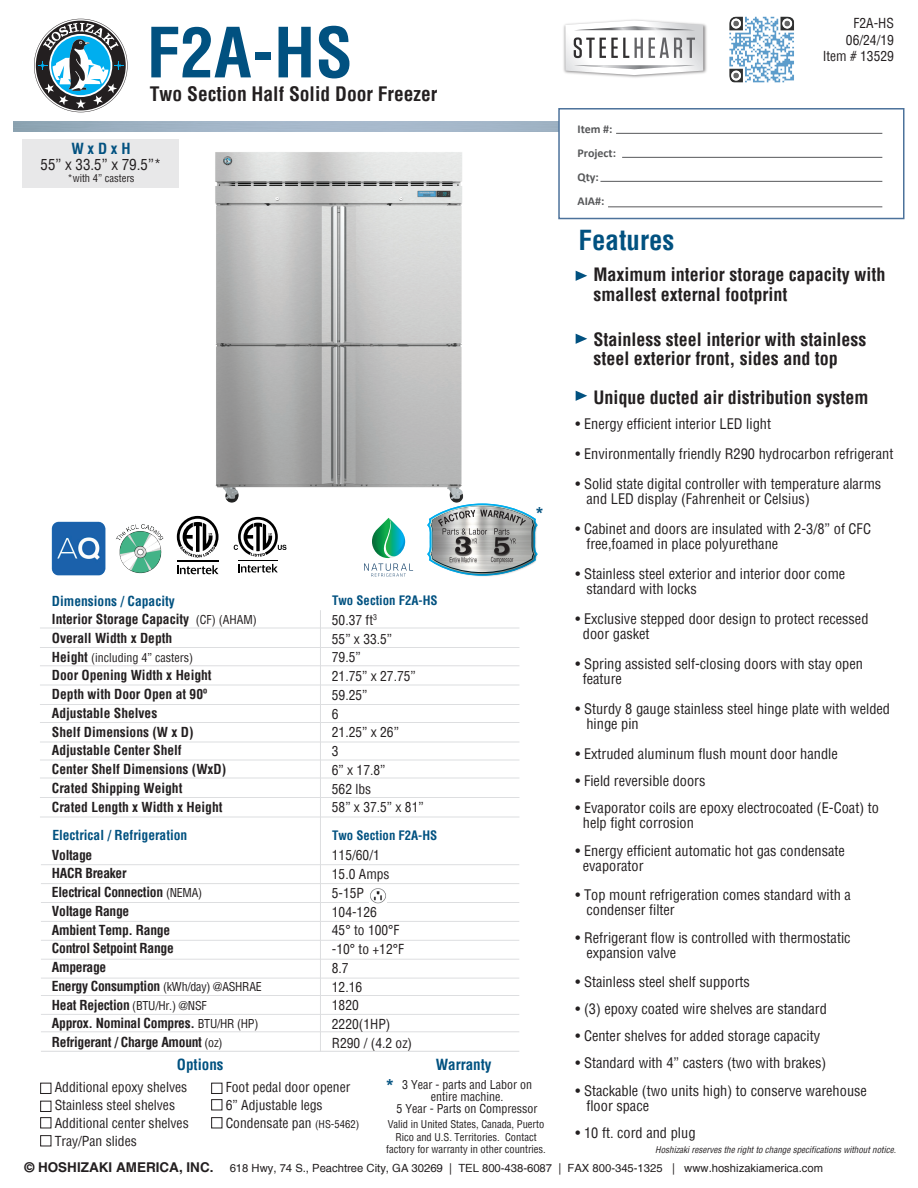
<style>
.page{position:relative;width:918px;height:1188px;background:#fff}
.page>*{position:absolute;margin:0;border:0;box-sizing:border-box;transform-origin:0 0}
.t1{font:700 condensed 67.5px "Helvetica";color:#015180}
.t2{font:700 condensed 27px "Helvetica";color:#015180}
.t3{font:700 condensed 19.5px "Helvetica";color:#231f20}
.t4{font:700 condensed 18px/19.5px "Helvetica";color:#231f20}
.t5{font:700 18px "Arial";color:#015180}
.t6{font:700 condensed 15px "Helvetica";color:#015180}
.t7{font:condensed 15px "Helvetica";color:#231f20}
.t8{font:condensed 14.25px/15px "Helvetica";color:#231f20}
.t9{font:condensed 13.5px/18.8px "Helvetica";color:#231f20}
.t10{font:700 condensed 13.5px/18.8px "Helvetica";color:#231f20}
.t11{font:700 condensed 13.5px/18.8px "Helvetica";letter-spacing:-.02em;color:#231f20}
.t12{font:700 condensed 13.5px "Helvetica";color:#015180}
.t13{font:700 condensed 12.75px "Helvetica";color:#015180}
.t14{font:condensed 12px/12px "Helvetica";color:#231f20;text-align:center}
.t15{font:700 12px/24px "Calibri";color:#57585a}
.t16{font:11.25px "Helvetica";color:#231f20}
.t17{font:condensed 10.5px/12.6px "Helvetica";color:#231f20;text-align:center}
.t18{font:italic condensed 9px "Helvetica";color:#231f20}
.s1{font-weight:700;font-size:13.5px}
.s2{font-weight:400;font-size:12px}
.s3{font-size:10.5px}
</style>
<div class="page">
<svg style="left:34px;top:19px;width:94px;height:93px"></svg>
<div style="left:23px;top:139px;width:156px;height:49px;background:#e8e8e9"></div>
<div style="left:558px;top:108px;width:346px;height:111px;background:#fff;border:2px solid #4c729b"></div>
<svg style="left:576px;top:271px;width:11px;height:10px"></svg>
<svg style="left:576px;top:334px;width:11px;height:10px"></svg>
<svg style="left:576px;top:391px;width:11px;height:10px"></svg>
<hr style="left:616px;top:133px;width:266px;height:1px;background:#57585a">
<hr style="left:622px;top:157px;width:260px;height:1px;background:#57585a">
<hr style="left:600px;top:181px;width:282px;height:1px;background:#57585a">
<hr style="left:608px;top:206px;width:274px;height:1px;background:#57585a">
<img style="left:427px;top:504px;width:111px;height:72px">
<svg style="left:177px;top:565px;width:42px;height:9px"></svg>
<hr style="left:177px;top:561px;width:42px;height:1px;background:#000">
<svg style="left:177px;top:516px;width:42px;height:42px"></svg>
<svg style="left:238px;top:564px;width:40px;height:9px"></svg>
<hr style="left:238px;top:560px;width:40px;height:1px;background:#000">
<svg style="left:234px;top:517px;width:52px;height:40px"></svg>
<img style="left:116px;top:524px;width:48px;height:50px">
<img style="left:51px;top:522px;width:54px;height:53px">
<svg style="left:364px;top:518px;width:49px;height:59px"></svg>
<hr style="left:41px;top:978px;width:478px;height:1px;background:#dddee0">
<hr style="left:41px;top:959px;width:478px;height:1px;background:#dddee0">
<hr style="left:41px;top:940px;width:478px;height:1px;background:#dddee0">
<hr style="left:41px;top:921px;width:478px;height:1px;background:#dddee0">
<hr style="left:41px;top:902px;width:478px;height:1px;background:#dddee0">
<hr style="left:41px;top:883px;width:478px;height:1px;background:#dddee0">
<hr style="left:41px;top:864px;width:478px;height:1px;background:#dddee0">
<hr style="left:41px;top:995px;width:478px;height:1px;background:#dddee0">
<hr style="left:41px;top:1014px;width:478px;height:1px;background:#dddee0">
<hr style="left:41px;top:1031px;width:478px;height:1px;background:#dddee0">
<hr style="left:41px;top:1051px;width:478px;height:1px;background:#dddee0">
<img style="left:563px;top:19px;width:144px;height:59px">
<svg style="left:565px;top:20px;width:138px;height:55px"></svg>
<img style="left:370px;top:888px;width:16px;height:15px">
<img style="left:215px;top:152px;width:249px;height:351px">
<img style="left:729px;top:16px;width:65px;height:67px">
<hr style="left:320px;top:610px;width:1px;height:442px;background:#dddee0">
<hr style="left:40px;top:628px;width:479px;height:1px;background:#dddee0">
<hr style="left:40px;top:647px;width:479px;height:1px;background:#dddee0">
<hr style="left:40px;top:665px;width:479px;height:1px;background:#dddee0">
<hr style="left:40px;top:685px;width:479px;height:1px;background:#dddee0">
<hr style="left:40px;top:704px;width:479px;height:1px;background:#dddee0">
<hr style="left:40px;top:722px;width:479px;height:1px;background:#dddee0">
<hr style="left:40px;top:742px;width:479px;height:1px;background:#dddee0">
<hr style="left:40px;top:797px;width:479px;height:1px;background:#dddee0">
<hr style="left:40px;top:817px;width:479px;height:1px;background:#dddee0">
<hr style="left:40px;top:760px;width:479px;height:1px;background:#dddee0">
<hr style="left:40px;top:778px;width:479px;height:1px;background:#dddee0">
<div style="left:40px;top:1083px;width:11px;height:11px;border:1px solid #231f20"></div>
<div style="left:40px;top:1101px;width:11px;height:11px;border:1px solid #231f20"></div>
<div style="left:40px;top:1117px;width:11px;height:11px;border:1px solid #231f20"></div>
<div style="left:211px;top:1083px;width:11px;height:11px;border:1px solid #231f20"></div>
<div style="left:211px;top:1099px;width:11px;height:11px;border:1px solid #231f20"></div>
<div style="left:211px;top:1117px;width:11px;height:11px;border:1px solid #231f20"></div>
<div style="left:40px;top:1135px;width:11px;height:11px;border:1px solid #231f20"></div>
<h1 class="t1" style="left:146px;top:8px;width:208px">F2A-HS</h1>
<h3 class="t3" style="left:150px;top:81px;width:289px">Two Section Half Solid Door Freezer</h3>
<p class="t6" style="left:71px;top:139px;width:61px">W x D x H</p>
<p class="t7" style="left:41px;top:155px;width:122px">55” x 33.5” x 79.5”*</p>
<p class="t17" style="left:67px;top:172px;width:69px">*with 4” casters</p>
<p class="t9" style="left:846px;top:15px;width:50px;line-height:16.2px;text-align:center">F2A-HS<br>06/24/19</p>
<p class="t15" style="left:577px;top:117px;width:40px">Item #:<br>Project:<br>Qty:<br>AIA#:</p>
<h2 class="t2" style="left:579px;top:222px;width:97px">Features</h2>
<p class="t9" style="left:823px;top:46px;width:73px">Item # 13529</p>
<p class="t4" style="left:593px;top:265px;width:293px">Maximum interior storage capacity with smallest external footprint</p>
<p class="t4" style="left:593px;top:329px;width:275px">Stainless steel interior with stainless steel exterior front, sides and top</p>
<p class="t4" style="left:593px;top:388px;width:276px">Unique ducted air distribution system</p>
<p class="t8" style="left:576px;top:416px;width:197px">• Energy efficient interior LED light</p>
<p class="t8" style="left:576px;top:446px;width:319px">• Environmentally friendly R290 hydrocarbon refrigerant</p>
<p class="t8" style="left:586px;top:476px;width:296px;text-indent:-11px">• Solid state digital controller with temperature alarms and LED display (Fahrenheit or Celsius)</p>
<p class="t8" style="left:586px;top:521px;width:286px;text-indent:-11px">• Cabinet and doors are insulated with 2-3/8” of CFC free,foamed in place polyurethane</p>
<p class="t8" style="left:586px;top:566px;width:260px;text-indent:-11px">• Stainless steel exterior and interior door come standard with locks</p>
<p class="t8" style="left:583px;top:611px;width:287px;text-indent:-7px">• Exclusive stepped door design to protect recessed door gasket</p>
<p class="t8" style="left:583px;top:656px;width:282px;text-indent:-7px">• Spring assisted self-closing doors with stay open feature</p>
<p class="t8" style="left:586px;top:701px;width:305px;text-indent:-11px">• Sturdy 8 gauge stainless steel hinge plate with welded hinge pin</p>
<p class="t8" style="left:576px;top:746px;width:264px">• Extruded aluminum flush mount door handle</p>
<p class="t8" style="left:576px;top:773px;width:131px">• Field reversible doors</p>
<p class="t8" style="left:583px;top:800px;width:298px;text-indent:-7px">• Evaporator coils are epoxy electrocoated (E-Coat) to help fight corrosion</p>
<p class="t8" style="left:583px;top:843px;width:264px;text-indent:-7px">• Energy efficient automatic hot gas condensate evaporator</p>
<p class="t8" style="left:586px;top:887px;width:266px;text-indent:-11px">• Top mount refrigeration comes standard with a condenser filter</p>
<p class="t8" style="left:586px;top:930px;width:266px;text-indent:-11px">• Refrigerant flow is controlled with thermostatic expansion valve</p>
<p class="t8" style="left:576px;top:974px;width:176px">• Stainless steel shelf supports</p>
<p class="t8" style="left:576px;top:1001px;width:253px">• (3) epoxy coated wire shelves are standard</p>
<p class="t8" style="left:576px;top:1028px;width:246px">• Center shelves for added storage capacity</p>
<p class="t8" style="left:576px;top:1055px;width:252px">• Standard with 4” casters (two with brakes)</p>
<p class="t8" style="left:586px;top:1083px;width:282px;text-indent:-11px">• Stackable (two units high) to conserve warehouse floor space</p>
<p class="t8" style="left:576px;top:1125px;width:121px">• 10 ft. cord and plug</p>
<p class="t16" style="left:24px;top:1161px;width:800px"><span class="s1">© HOSHIZAKI AMERICA, INC.</span> 618 Hwy, 74 S., Peachtree City, GA 30269 | TEL 800-438-6087 | FAX 800-345-1325 | www.hoshizakiamerica.com</p>
<p class="t5" style="left:536px;top:501px;width:9px">*</p>
<p class="t12" style="left:52px;top:592px;width:124px">Dimensions / Capacity</p>
<p class="t13" style="left:332px;top:592px;width:107px">Two Section F2A-HS</p>
<p class="t10" style="left:52px;top:610px;width:206px">Interior Storage Capacity <span class="s2">(CF) (AHAM)<br></span>Overall Width x Depth</p>
<p class="t14" style="left:52px;top:651px;width:143px"><span class="s1">Height</span> (including 4” casters)</p>
<p class="t10" style="left:52px;top:666px;width:176px">Door Opening Width x Height<br>Depth with Door Open at 90º<br>Adjustable Shelves<br>Shelf Dimensions (W x D)<br>Adjustable Center Shelf<br>Center Shelf Dimensions (WxD)<br>Crated Shipping Weight<br>Crated Length x Width x Height</p>
<p class="t9" style="left:332px;top:610px;width:93px">50.37 ft<sup>3<br></sup>55” x 33.5”<br>79.5”<br>21.75” x 27.75”<br>59.25”<br>6<br>21.25” x 26”<br>3<br>6” x 17.8”<br>562 lbs<br>58” x 37.5” x 81”</p>
<p class="t12" style="left:52px;top:826px;width:136px">Electrical / Refrigeration</p>
<p class="t13" style="left:332px;top:827px;width:107px">Two Section F2A-HS</p>
<p class="t11" style="left:52px;top:845px;width:211px">Voltage<br>HACR Breaker<br>Electrical Connection <span class="s2">(NEMA)<br></span>Voltage Range<br>Ambient Temp. Range<br>Control Setpoint Range<br>Amperage<br>Energy Consumption <span class="s2">(kWh/day) @ASHRAE<br></span>Heat Rejection <span class="s2">(BTU/Hr.) @NSF<br></span>Approx. Nominal Compres. <span class="s2">BTU/HR (HP)<br></span>Refrigerant / Charge Amount <span class="s2">(oz)</span></p>
<p class="t9" style="left:332px;top:846px;width:82px">115/60/1<br>15.0 Amps<br>5-15P<br>104-126<br>45° to 100°F -10° to +12°F<br>8.7<br>12.16<br>1820<br>2220(1HP)<br>R290 / (4.2 oz)</p>
<p class="t6" style="left:177px;top:1054px;width:48px">Options</p>
<p class="t6" style="left:436px;top:1054px;width:57px">Warranty</p>
<p class="t14" style="left:397px;top:1078px;width:142px">3 Year - parts and Labor on entire machine.<br>5 Year - Parts on Compressor</p>
<p class="t5" style="left:386px;top:1073px;width:9px">*</p>
<p class="t9" style="left:55px;top:1078px;width:136px;line-height:18px">Additional epoxy shelves<br>Stainless steel shelves<br>Additional center shelves<br>Tray/Pan slides</p>
<p class="t9" style="left:226px;top:1078px;width:135px;line-height:18px">Foot pedal door opener<br>6” Adjustable legs<br>Condensate pan <span class="s3">(HS-5462)</span></p>
<p class="t17" style="left:386px;top:1118px;width:161px">Valid in United States, Canada, Puerto<br>Rico and U.S. Territories. Contact factory for warranty in other countries.</p>
<p class="t18" style="left:655px;top:1144px;width:242px">Hoshizaki reserves the right to change specifications without notice.</p>
</div>
